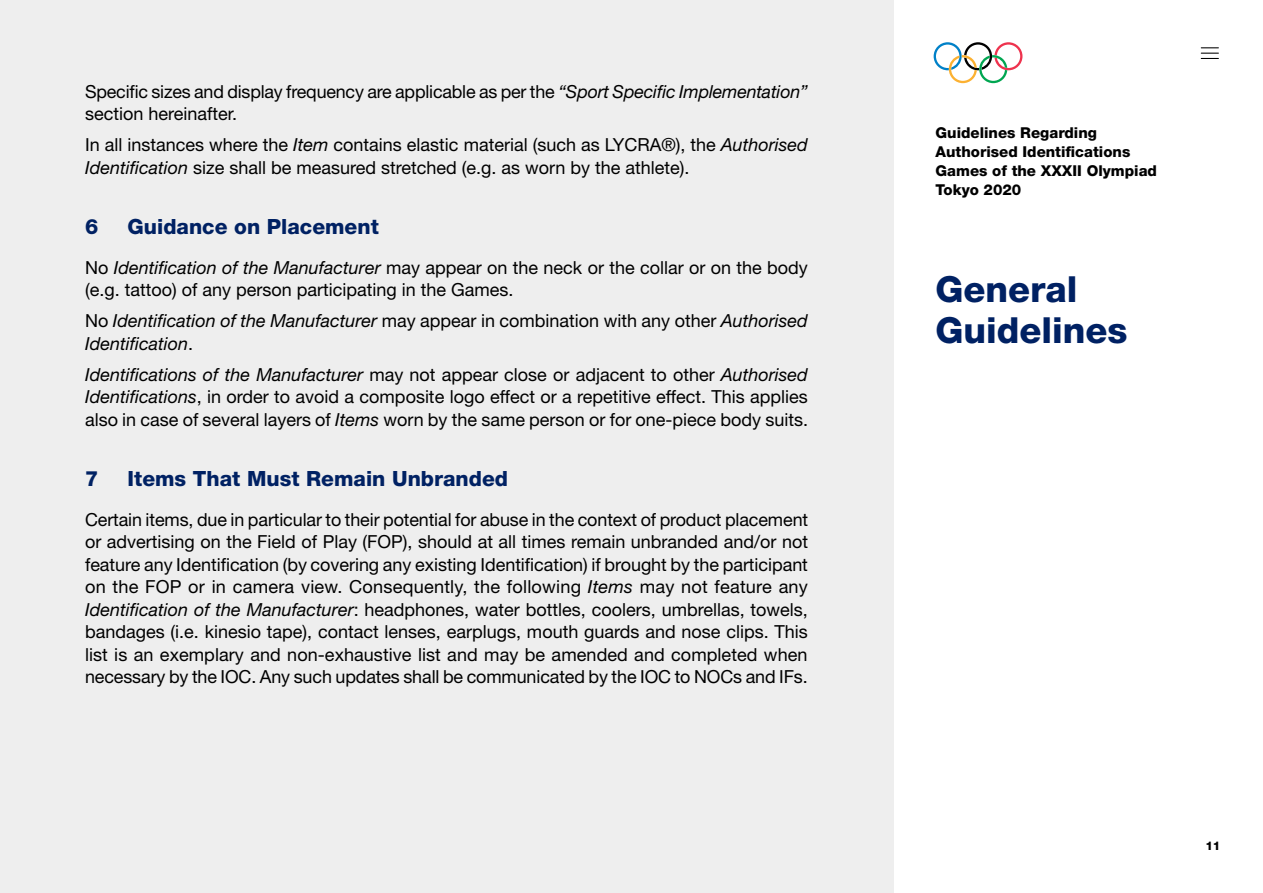
<style>
.page{position:relative;width:1263px;height:893px;background:#fff}
.page>*{position:absolute;margin:0;border:0;box-sizing:border-box;transform-origin:0 0}
.t1{font:800 36px/40.5px "Helvetica Neue LT Std";color:#002163}
.t2{font:800 21px "Helvetica Neue LT Std";color:#002163}
.Text{font:18px/22.5px "Helvetica Neue LT Std";color:#000}
.Text-2{font:italic 18px/22.5px "Helvetica Neue LT Std";color:#000}
.t3{font:800 15px/18.8px "Helvetica Neue LT Std";color:#000}
.t4{font:800 12px "Helvetica Neue LT Std";color:#000}
.s1{font-style:italic}
.s2{font-style:normal}
</style>
<div class="page">
<div style="left:0;top:0;width:893px;height:893px;background:#eee"></div>
<svg style="left:934px;top:42px;width:88px;height:41px"></svg>
<svg style="left:1201px;top:47px;width:18px;height:12px"></svg>
<p class="Text" style="left:85px;top:80px;width:724px">Specific sizes and display frequency are applicable as per the <span class="s1">“Sport Specific Implementation” </span>section hereinafter.</p>
<p class="Text" style="left:85px;top:134px;width:724px">In all instances where the <span class="s1">Item</span> contains elastic material (such as LYCRA®), the <span class="s1">Authorised<br>Identification</span> size shall be measured stretched (e.g. as worn by the athlete).</p>
<p class="t2" style="left:85px;top:214px;width:15px">6</p>
<p class="t2" style="left:128px;top:214px;width:253px">Guidance on Placement</p>
<p class="Text" style="left:85px;top:256px;width:724px">No <span class="s1">Identification of the Manufacturer</span> may appear on the neck or the collar or on the body (e.g. tattoo) of any person participating in the Games.</p>
<p class="Text-2" style="left:85px;top:309px;width:724px"><span class="s2">No</span> Identification of the Manufacturer <span class="s2">may appear in combination with any other</span> Authorised<br>Identification<span class="s2">.</span></p>
<p class="Text" style="left:85px;top:363px;width:724px;text-align:justify"><span class="s1">Identifications of the Manufacturer</span> may not appear close or adjacent to other <span class="s1">Authorised Identifications</span>, in order to avoid a composite logo effect or a repetitive effect. This applies also in case of several layers of <span class="s1">Items</span> worn by the same person or for one-piece body suits.</p>
<p class="t2" style="left:85px;top:466px;width:15px">7</p>
<p class="t2" style="left:128px;top:466px;width:382px">Items That Must Remain Unbranded</p>
<p class="Text" style="left:85px;top:508px;width:725px;text-align:justify">Certain items, due in particular to their potential for abuse in the context of product placement or advertising on the Field of Play (FOP), should at all times remain unbranded and/or not feature any Identification (by covering any existing Identification) if brought by the participant on the FOP or in camera view. Consequently, the following <span class="s1">Items</span> may not feature any <span class="s1">Identification of the Manufacturer</span>: headphones, water bottles, coolers, umbrellas, towels, bandages (i.e. kinesio tape), contact lenses, earplugs, mouth guards and nose clips. This list is an exemplary and non-exhaustive list and may be amended and completed when necessary by the IOC. Any such updates shall be communicated by the IOC to NOCs and IFs.</p>
<p class="t3" style="left:935px;top:124px;width:223px">Guidelines Regarding<br>Authorised Identifications<br>Games of the XXXII Olympiad<br>Tokyo 2020</p>
<h1 class="t1" style="left:935px;top:269px;width:194px">General<br>Guidelines</h1>
<p class="t4" style="left:1205px;top:839px;width:17px">11</p>
</div>
